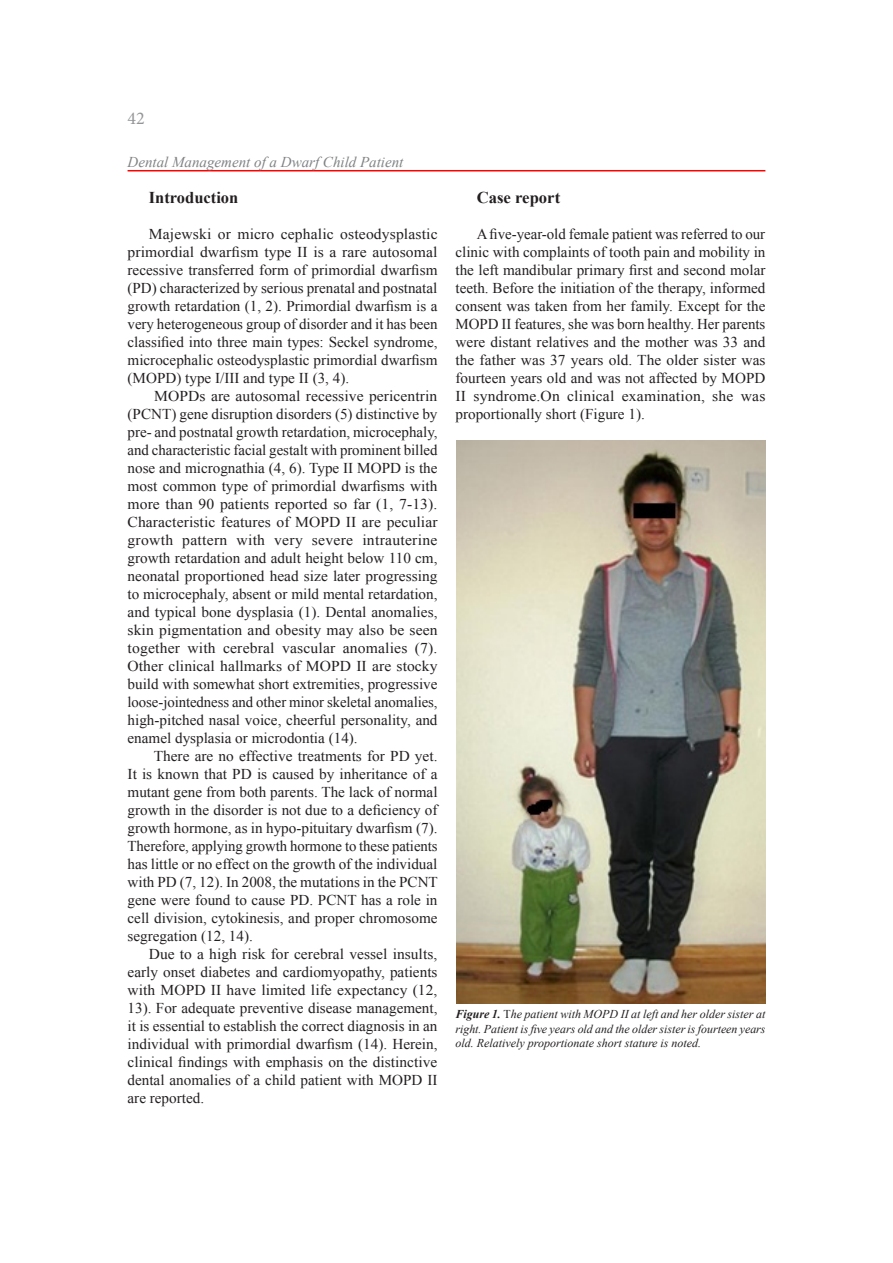
<style>
.page{position:relative;width:893px;height:1263px;background:#fff}
.page>*{position:absolute;margin:0;border:0;box-sizing:border-box;transform-origin:0 0}
.t1{font:18px "Minion Pro";color:#939598}
.Gövde-Eng{font:700 16.5px "Times New Roman";color:#231f20}
.Gövde-Eng-2{font:15px/18px "Times New Roman";color:#231f20;text-align:justify}
.Gövde-Eng-3{font:15px/18px "Times New Roman";color:#231f20;text-align:justify;scale:1.04 1}
.t2{font:italic 15px "Times New Roman";color:#808285}
.Gövde-Eng-4{font:italic 12px/14.4px "Times New Roman";color:#231f20;text-align:justify}
.s1{font-weight:700}
.s2{font-style:normal}
</style>
<div class="page">
<hr style="left:128px;top:170px;width:637px;height:1px;background:#f00">
<img style="left:456px;top:440px;width:309px;height:563px">
<p class="t1" style="left:128px;top:106px;width:19px">42</p>
<p class="t2" style="left:128px;top:151px;width:277px">Dental Management of a Dwarf Child Patient</p>
<p class="Gövde-Eng" style="left:149px;top:186px;width:91px">Introduction</p>
<p class="Gövde-Eng-3" style="left:128px;top:225px;width:300px;text-indent:21px">Majewski or micro cephalic osteodysplastic primordial dwarfism type II is a rare autosomal recessive transferred form of primordial dwarfism (PD) characterized by serious prenatal and postnatal growth retardation (1, 2). Primordial dwarfism is a very heterogeneous group of disorder and it has been classified into three main types: Seckel syndrome, microcephalic osteodysplastic primordial dwarfism (MOPD) type I/III and type II (3, 4).</p>
<p class="Gövde-Eng-3" style="left:128px;top:387px;width:300px;text-indent:27px">MOPDs are autosomal recessive pericentrin (PCNT) gene disruption disorders (5) distinctive by pre- and postnatal growth retardation, microcephaly, and characteristic facial gestalt with prominent billed nose and micrognathia (4, 6). Type II MOPD is the most common type of primordial dwarfisms with more than 90 patients reported so far (1, 7-13).<br>Characteristic features of MOPD II are peculiar growth pattern with very severe intrauterine growth retardation and adult height below 110 cm, neonatal proportioned head size later progressing to microcephaly, absent or mild mental retardation, and typical bone dysplasia (1). Dental anomalies, skin pigmentation and obesity may also be seen together with cerebral vascular anomalies (7).<br>Other clinical hallmarks of MOPD II are stocky build with somewhat short extremities, progressive loose-jointedness and other minor skeletal anomalies, high-pitched nasal voice, cheerful personality, and enamel dysplasia or microdontia (14).</p>
<p class="Gövde-Eng-2" style="left:128px;top:747px;width:312px;text-indent:26px">There are no effective treatments for PD yet.<br>It is known that PD is caused by inheritance of a mutant gene from both parents. The lack of normal growth in the disorder is not due to a deficiency of growth hormone, as in hypo-pituitary dwarfism (7).<br>Therefore, applying growth hormone to these patients has little or no effect on the growth of the individual with PD (7, 12). In 2008, the mutations in the PCNT gene were found to cause PD. PCNT has a role in cell division, cytokinesis, and proper chromosome segregation (12, 14).</p>
<p class="Gövde-Eng-2" style="left:128px;top:945px;width:312px;text-indent:21px">Due to a high risk for cerebral vessel insults, early onset diabetes and cardiomyopathy, patients with MOPD II have limited life expectancy (12, 13). For adequate preventive disease management, it is essential to establish the correct diagnosis in an individual with primordial dwarfism (14). Herein, clinical findings with emphasis on the distinctive dental anomalies of a child patient with MOPD II are reported.</p>
<p class="Gövde-Eng" style="left:477px;top:186px;width:85px">Case report</p>
<p class="Gövde-Eng-2" style="left:455px;top:224px;width:312px;text-indent:21px">A five-year-old female patient was referred to our clinic with complaints of tooth pain and mobility in the left mandibular primary first and second molar teeth. Before the initiation of the therapy, informed consent was taken from her family. Except for the MOPD II features, she was born healthy. Her parents were distant relatives and the mother was 33 and the father was 37 years old. The older sister was fourteen years old and was not affected by MOPD II syndrome.On clinical examination, she was proportionally short (Figure 1).</p>
<p class="Gövde-Eng-4" style="left:455px;top:1007px;width:312px"><span class="s1">Figure 1.</span> <span class="s2">T</span>he patient with MOPD II at left and her older sister at right. Patient is five years old and the older sister is fourteen years old. Relatively proportionate short stature is noted.</p>
</div>
